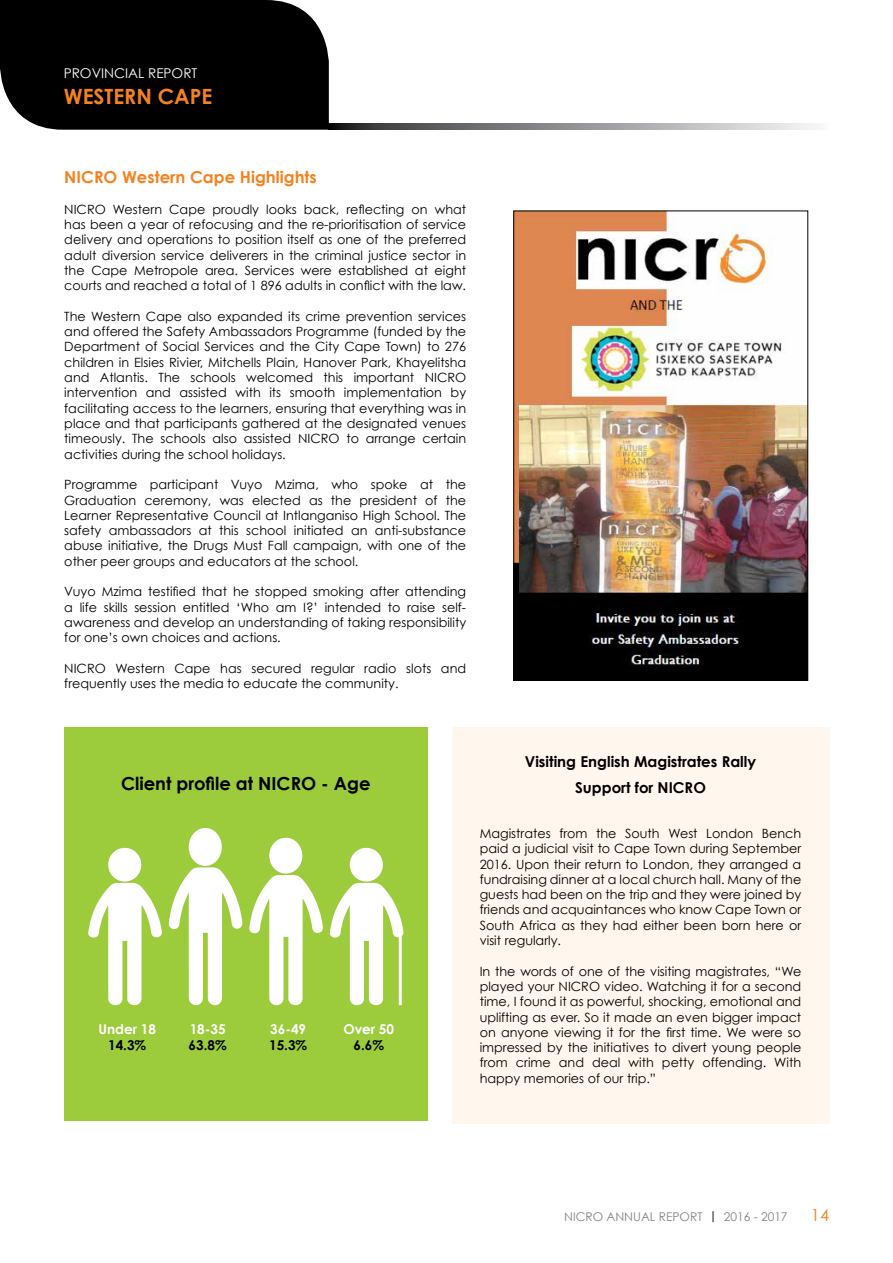
<style>
.page{position:relative;width:893px;height:1263px;background:#fff}
.page>*{position:absolute;margin:0;border:0;box-sizing:border-box;transform-origin:0 0}
.t1{font:700 21px "Century Gothic";color:#f58220}
.t2{font:700 18px "Century Gothic";color:#000}
.t3{font:700 16.5px "Century Gothic";color:#f58220}
.t4{font:16.5px "Century Gothic";color:#f58220}
.t5{font:700 15px/25.5px "Century Gothic";color:#000;text-align:center}
.t6{font:700 13.5px "Century Gothic";color:#fff}
.t7{font:700 13.5px "Century Gothic";color:#000}
.t8{font:13.5px "Century Gothic";color:#fff}
.t9{font:12.75px/15.3px "Century Gothic";color:#000;text-align:justify}
.t10{font:12px "Century Gothic";color:#808285}
.s1{color:#000}
</style>
<div class="page">
<svg style="left:329px;top:123px;width:487px;height:7px;background:#8e8f91"></svg>
<div style="left:0;top:0;width:329px;height:130px;background:#000"></div>
<img style="left:516px;top:213px;width:290px;height:466px">
<div style="left:514px;top:211px;width:294px;height:470px;border:1px solid #000"></div>
<div style="left:452px;top:727px;width:377px;height:396px;background:#fff6ed"></div>
<div style="left:64px;top:727px;width:363px;height:394px;background:#9ccb3b"></div>
<svg style="left:88px;top:847px;width:74px;height:158px"></svg>
<svg style="left:169px;top:828px;width:74px;height:177px"></svg>
<svg style="left:249px;top:837px;width:74px;height:168px"></svg>
<svg style="left:330px;top:847px;width:74px;height:158px"></svg>
<hr style="left:399px;top:928px;width:3px;height:77px;background:#fff">
<p class="t8" style="left:64px;top:65px;width:135px">PROVINCIAL REPORT</p>
<h1 class="t1" style="left:64px;top:83px;width:150px">WESTERN CAPE</h1>
<p class="t3" style="left:64px;top:167px;width:254px">NICRO Western Cape Highlights</p>
<p class="t9" style="left:64px;top:201px;width:403px">NICRO Western Cape proudly looks back, reflecting on what has been a year of refocusing and the re-prioritisation of service delivery and operations to position itself as one of the preferred adult diversion service deliverers in the criminal justice sector in the Cape Metropole area. Services were established at eight courts and reached a total of 1 896 adults in conflict with the law.</p>
<p class="t9" style="left:64px;top:308px;width:403px">The Western Cape also expanded its crime prevention services and offered the Safety Ambassadors Programme (funded by the Department of Social Services and the City Cape Town) to 276 children in Elsies Rivier, Mitchells Plain, Hanover Park, Khayelitsha and Atlantis. The schools welcomed this important NICRO intervention and assisted with its smooth implementation by facilitating access to the learners, ensuring that everything was in place and that participants gathered at the designated venues timeously. The schools also assisted NICRO to arrange certain activities during the school holidays.</p>
<p class="t9" style="left:64px;top:477px;width:403px">Programme participant Vuyo Mzima, who spoke at the Graduation ceremony, was elected as the president of the Learner Representative Council at Intlanganiso High School. The safety ambassadors at this school initiated an anti-substance abuse initiative, the Drugs Must Fall campaign, with one of the other peer groups and educators at the school.</p>
<p class="t9" style="left:64px;top:584px;width:403px">Vuyo Mzima testified that he stopped smoking after attending a life skills session entitled ‘Who am I?’ intended to raise self&shy;awareness and develop an understanding of taking responsibility for one’s own choices and actions.</p>
<p class="t9" style="left:64px;top:660px;width:403px">NICRO Western Cape has secured regular radio slots and frequently uses the media to educate the community.</p>
<h2 class="t2" style="left:121px;top:772px;width:251px">Client profile at NICRO - Age</h2>
<p class="t6" style="left:98px;top:1020px;width:59px">Under 18</p>
<p class="t7" style="left:108px;top:1037px;width:40px">14.3%</p>
<p class="t6" style="left:190px;top:1020px;width:37px">18-35</p>
<p class="t7" style="left:189px;top:1037px;width:40px">63.8%</p>
<p class="t6" style="left:270px;top:1020px;width:37px">36-49</p>
<p class="t7" style="left:269px;top:1037px;width:40px">15.3%</p>
<p class="t6" style="left:343px;top:1020px;width:52px">Over 50</p>
<p class="t7" style="left:353px;top:1037px;width:32px">6.6%</p>
<p class="t5" style="left:525px;top:748px;width:233px">Visiting English Magistrates Rally<br>Support for NICRO</p>
<p class="t9" style="left:480px;top:825px;width:323px">Magistrates from the South West London Bench paid a judicial visit to Cape Town during September 2016. Upon their return to London, they arranged a fundraising dinner at a local church hall. Many of the guests had been on the trip and they were joined by friends and acquaintances who know Cape Town or South Africa as they had either been born here or visit regularly.</p>
<p class="t9" style="left:480px;top:963px;width:323px">In the words of one of the visiting magistrates, “We played your NICRO video. Watching it for a second time, I found it as powerful, shocking, emotional and uplifting as ever. So it made an even bigger impact on anyone viewing it for the first time. We were so impressed by the initiatives to divert young people from crime and deal with petty offending. With happy memories of our trip.”</p>
<p class="t10" style="left:564px;top:1210px;width:225px">NICRO ANNUAL REPORT <span class="s1">|</span> 2016 - 2017</p>
<p class="t4" style="left:811px;top:1205px;width:20px">14</p>
</div>
